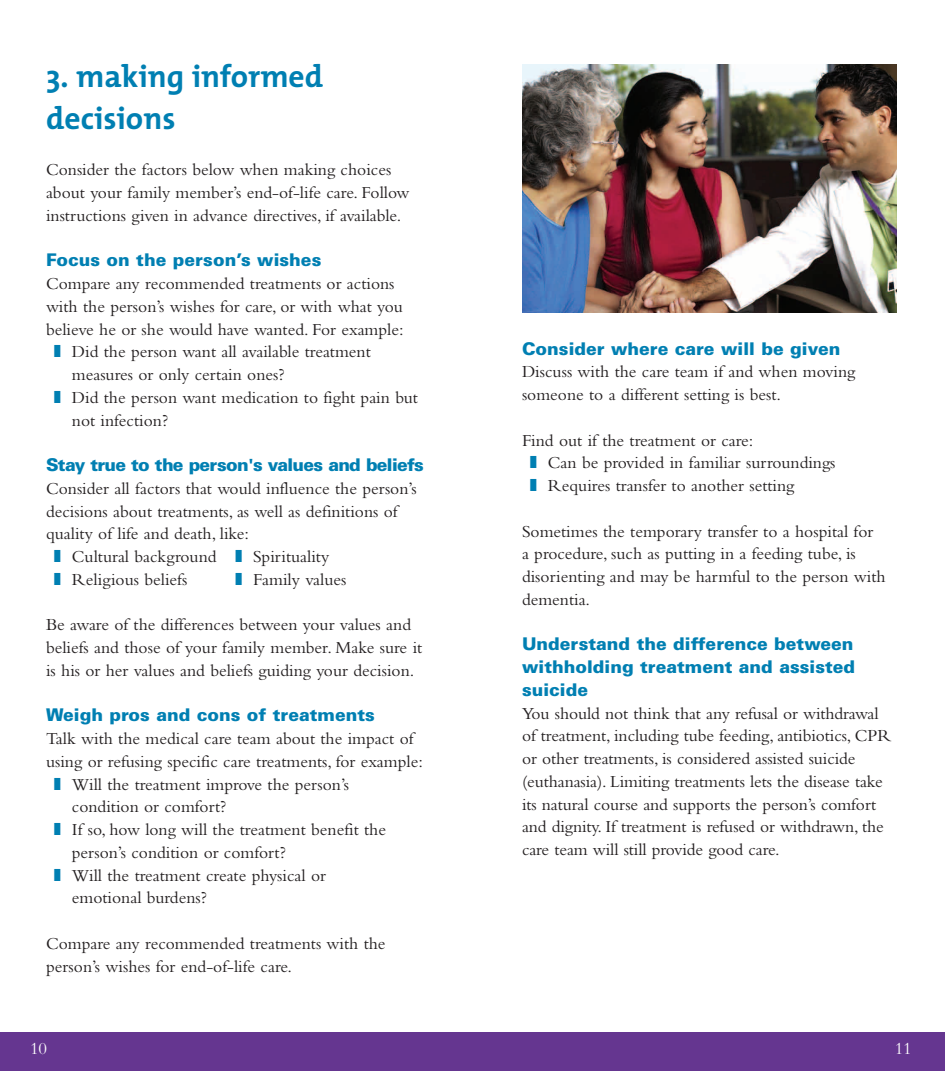
<style>
.page{position:relative;width:945px;height:1071px;background:#fff}
.page>*{position:absolute;margin:0;border:0;box-sizing:border-box;transform-origin:0 0}
.t1{font:31.5px/42px "Alzheimers Custom";color:#007fb2}
.t2{font:17.5px/22.8px "Bembo Std";color:#231f20}
.t3{font:900 17.5px/22.8px "Univers LT Std";color:#007fb2;text-align:justify}
.t4{font:900 17.5px "Univers LT Std";letter-spacing:-.04em;color:#007fb2}
.t5{font:17.5px "Bembo";color:#fff}
</style>
<div class="page">
<img style="left:522px;top:64px;width:375px;height:249px">
<div style="left:0;top:1032px;width:945px;height:39px;background:#653690"></div>
<h1 class="t1" style="left:46px;top:55px;width:279px">3. making informed decisions</h1>
<p class="t2" style="left:46px;top:158px;width:365px">Consider the factors below when making choices about your family member’s end-of-life care. Follow instructions given in advance directives, if available.</p>
<p class="t3" style="left:46px;top:249px;width:277px">Focus on the person’s wishes</p>
<p class="t2" style="left:46px;top:272px;width:350px">Compare any recommended treatments or actions</p>
<p class="t2" style="left:46px;top:295px;width:358px">with the person’s wishes for care, or with what you</p>
<p class="t2" style="left:46px;top:317px;width:359px">believe he or she would have wanted. For example:</p>
<p class="t2" style="left:72px;top:340px;width:300px">Did the person want all available treatment</p>
<p class="t2" style="left:72px;top:363px;width:214px">measures or only certain ones?</p>
<p class="t2" style="left:72px;top:386px;width:348px">Did the person want medication to fight pain but</p>
<p class="t2" style="left:72px;top:408px;width:98px">not infection?</p>
<p class="t4" style="left:46px;top:454px;width:379px">Stay true to the person's values and beliefs</p>
<p class="t2" style="left:46px;top:477px;width:372px">Consider all factors that would influence the person’s</p>
<p class="t2" style="left:46px;top:499px;width:353px">decisions about treatments, as well as definitions of</p>
<p class="t2" style="left:46px;top:522px;width:205px">quality of life and death, like:</p>
<p class="t2" style="left:72px;top:545px;width:146px">Cultural background</p>
<p class="t2" style="left:253px;top:545px;width:78px">Spirituality</p>
<p class="t2" style="left:72px;top:568px;width:117px">Religious beliefs</p>
<p class="t2" style="left:253px;top:568px;width:95px">Family values</p>
<p class="t2" style="left:46px;top:613px;width:378px">Be aware of the differences between your values and beliefs and those of your family member. Make sure it is his or her values and beliefs guiding your decision.</p>
<p class="t3" style="left:46px;top:704px;width:330px">Weigh pros and cons of treatments</p>
<p class="t2" style="left:46px;top:727px;width:369px">Talk with the medical care team about the impact of</p>
<p class="t2" style="left:46px;top:750px;width:378px">using or refusing specific care treatments, for example:</p>
<p class="t2" style="left:72px;top:772px;width:279px">Will the treatment improve the person’s</p>
<p class="t2" style="left:72px;top:795px;width:156px">condition or comfort?</p>
<p class="t2" style="left:72px;top:818px;width:316px">If so, how long will the treatment benefit the</p>
<p class="t2" style="left:72px;top:841px;width:215px">person’s condition or comfort?</p>
<p class="t2" style="left:72px;top:863px;width:256px">Will the treatment create physical or</p>
<p class="t2" style="left:72px;top:886px;width:137px">emotional burdens?</p>
<p class="t2" style="left:46px;top:932px;width:341px">Compare any recommended treatments with the person’s wishes for end-of-life care.</p>
<p class="t3" style="left:522px;top:337px;width:320px">Consider where care will be given</p>
<p class="t2" style="left:522px;top:360px;width:335px">Discuss with the care team if and when moving someone to a different setting is best.</p>
<p class="t2" style="left:548px;top:428px;width:289px;text-indent:-26px">Find out if the treatment or care:<br>Can be provided in familiar surroundings<br>Requires transfer to another setting</p>
<p class="t2" style="left:522px;top:519px;width:365px">Sometimes the temporary transfer to a hospital for<br>a procedure, such as putting in a feeding tube, is disorienting and may be harmful to the person with dementia.</p>
<p class="t3" style="left:522px;top:633px;width:335px">Understand the difference between withholding treatment and assisted suicide</p>
<p class="t2" style="left:522px;top:701px;width:371px">You should not think that any refusal or withdrawal of treatment, including tube feeding, antibiotics, CPR or other treatments, is considered assisted suicide (euthanasia). Limiting treatments lets the disease take its natural course and supports the person’s comfort and dignity. If treatment is refused or withdrawn, the care team will still provide good care.</p>
<p class="t5" style="left:30px;top:1038px;width:19px">10</p>
<p class="t5" style="left:895px;top:1038px;width:19px">11</p>
</div>
